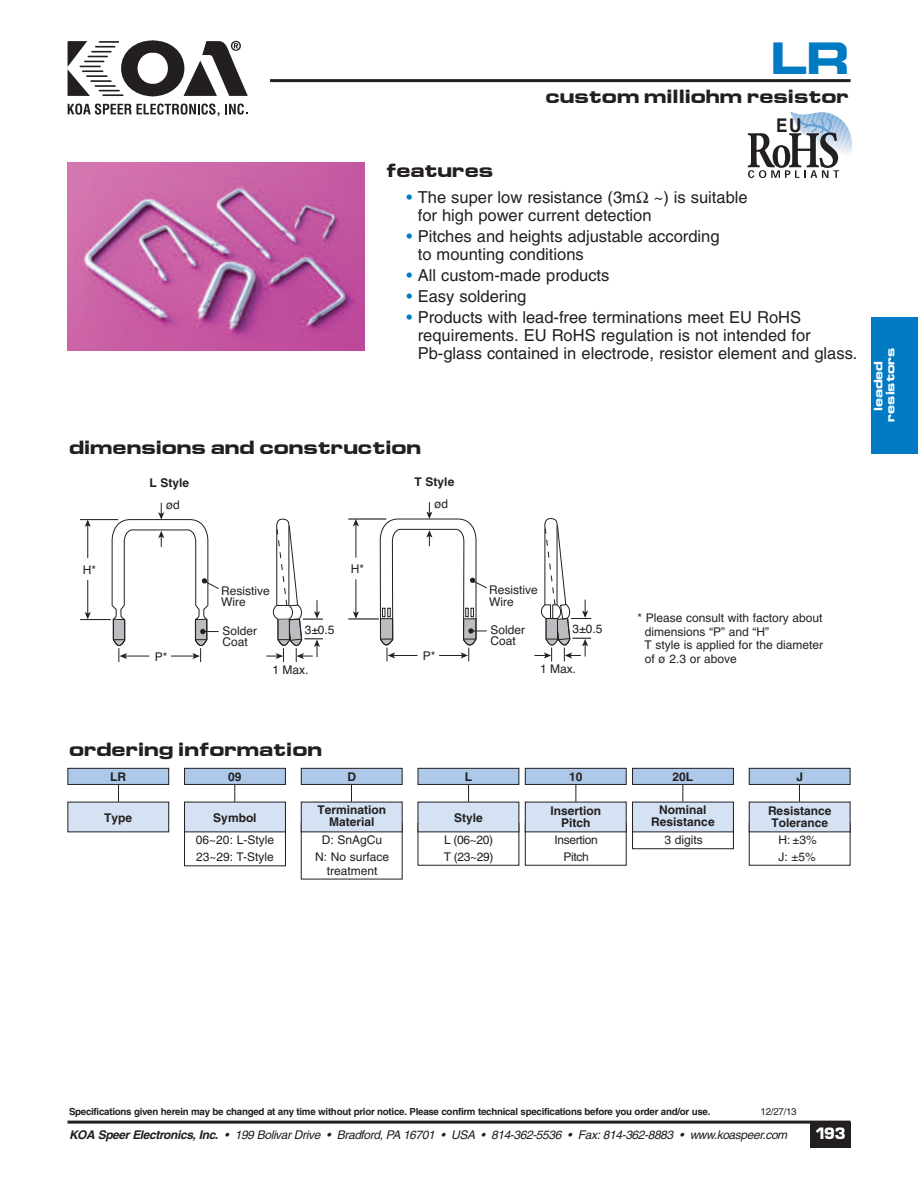
<style>
.page{position:relative;width:918px;height:1188px;background:#fff}
.page>*{position:absolute;margin:0;border:0;box-sizing:border-box;transform-origin:0 0}
.t1{font:700 39px "Euro Technic Ext";color:#007bc3}
.t2{font:700 18.9px "Helvetica";color:#231f20;scale:.9 1}
.t3{font:16.5px/18px "Helvetica";color:#231f20}
.t4{font:700 16.5px "Euro Technic Ext";color:#231f20}
.t5{font:700 14.25px "Euro Technic";color:#fff}
.t6{font:12px/11.2px "Helvetica";color:#231f20}
.t7{font:700 12px/12px "Helvetica";color:#231f20;text-align:center}
.t8{font:italic 12px "Helvetica";letter-spacing:-.035em;color:#231f20}
.t9{font:12px/16.8px "Helvetica";letter-spacing:-.03em;color:#231f20;text-align:center}
.t10{font:700 10.5px/12px "Euro Technic Ext";color:#fff;text-align:center}
.t11{font:700 9.75px "Helvetica";letter-spacing:-.03em;color:#231f20}
.t12{font:9.75px "Helvetica";color:#231f20}
.s1{color:#007bc3}
.s2{font-weight:700}
</style>
<div class="page">
<img style="left:68px;top:162px;width:296px;height:189px">
<hr style="left:270px;top:79px;width:581px;height:3px;background:#231f20">
<svg style="left:68px;top:104px;width:151px;height:12px"></svg>
<svg style="left:225px;top:104px;width:23px;height:11px"></svg>
<svg style="left:68px;top:40px;width:180px;height:56px"></svg>
<svg style="left:748px;top:111px;width:104px;height:67px"></svg>
<div style="left:749px;top:823px;width:102px;height:43px;border:1px solid #231f20"></div>
<div style="left:632px;top:823px;width:102px;height:26px;border:1px solid #231f20"></div>
<div style="left:184px;top:823px;width:102px;height:43px;border:1px solid #231f20"></div>
<div style="left:418px;top:823px;width:101px;height:43px;border:1px solid #231f20"></div>
<div style="left:68px;top:769px;width:100px;height:15px;background:#adc8e8"></div>
<div style="left:67px;top:768px;width:102px;height:17px;border:1px solid #231f20"></div>
<div style="left:68px;top:802px;width:100px;height:30px;background:#d4e2f3"></div>
<div style="left:185px;top:802px;width:100px;height:30px;background:#d4e2f3"></div>
<div style="left:633px;top:802px;width:100px;height:30px;background:#d4e2f3"></div>
<div style="left:750px;top:802px;width:100px;height:30px;background:#d4e2f3"></div>
<div style="left:302px;top:802px;width:100px;height:30px;background:#d4e2f3"></div>
<div style="left:418px;top:802px;width:101px;height:30px;background:#d4e2f3"></div>
<svg style="left:118px;top:785px;width:1px;height:17px"></svg>
<div style="left:185px;top:769px;width:100px;height:15px;background:#adc8e8"></div>
<div style="left:184px;top:768px;width:102px;height:17px;border:1px solid #231f20"></div>
<svg style="left:234px;top:785px;width:1px;height:17px"></svg>
<div style="left:418px;top:769px;width:101px;height:15px;background:#adc8e8"></div>
<div style="left:418px;top:768px;width:101px;height:17px;border:1px solid #231f20"></div>
<svg style="left:468px;top:785px;width:1px;height:17px"></svg>
<div style="left:525px;top:823px;width:102px;height:43px;border:1px solid #231f20"></div>
<div style="left:526px;top:802px;width:100px;height:30px;background:#d4e2f3"></div>
<div style="left:526px;top:769px;width:100px;height:15px;background:#adc8e8"></div>
<div style="left:525px;top:768px;width:102px;height:17px;border:1px solid #231f20"></div>
<svg style="left:576px;top:785px;width:1px;height:17px"></svg>
<div style="left:633px;top:769px;width:100px;height:15px;background:#adc8e8"></div>
<div style="left:632px;top:768px;width:102px;height:17px;border:1px solid #231f20"></div>
<svg style="left:682px;top:785px;width:1px;height:17px"></svg>
<div style="left:750px;top:769px;width:100px;height:15px;background:#adc8e8"></div>
<div style="left:749px;top:768px;width:102px;height:17px;border:1px solid #231f20"></div>
<svg style="left:799px;top:785px;width:1px;height:17px"></svg>
<div style="left:302px;top:769px;width:100px;height:15px;background:#adc8e8"></div>
<div style="left:301px;top:768px;width:102px;height:17px;border:1px solid #231f20"></div>
<svg style="left:351px;top:785px;width:1px;height:17px"></svg>
<hr style="left:80px;top:519px;width:38px;height:1px;background:#231f20">
<hr style="left:80px;top:619px;width:31px;height:1px;background:#231f20">
<hr style="left:87px;top:580px;width:1px;height:34px;background:#231f20">
<svg style="left:85px;top:612px;width:6px;height:7px"></svg>
<hr style="left:87px;top:525px;width:1px;height:33px;background:#231f20">
<svg style="left:85px;top:520px;width:6px;height:7px"></svg>
<svg style="left:111px;top:503px;width:108px;height:159px"></svg>
<svg style="left:266px;top:518px;width:57px;height:145px"></svg>
<hr style="left:348px;top:519px;width:38px;height:1px;background:#231f20">
<hr style="left:348px;top:619px;width:31px;height:1px;background:#231f20">
<hr style="left:356px;top:579px;width:1px;height:34px;background:#231f20">
<svg style="left:353px;top:611px;width:6px;height:8px"></svg>
<hr style="left:356px;top:524px;width:1px;height:34px;background:#231f20">
<svg style="left:353px;top:519px;width:6px;height:7px"></svg>
<svg style="left:380px;top:502px;width:107px;height:159px"></svg>
<svg style="left:534px;top:518px;width:57px;height:143px"></svg>
<hr style="left:68px;top:1121px;width:782px;height:3px;background:#231f20">
<div style="left:810px;top:1122px;width:40px;height:26px;background:#231f20"></div>
<div style="left:871px;top:318px;width:47px;height:136px;background:#007bc3"></div>
<h1 class="t1" style="left:772px;top:37px;width:79px">LR</h1>
<p class="t4" style="left:546px;top:87px;width:305px">custom milliohm resistor</p>
<p class="t2" style="left:776px;top:118px;width:29px">EU</p>
<p class="t4" style="left:386px;top:161px;width:108px">features</p>
<p class="t3" style="left:418px;top:189px;width:331px;text-indent:-11px"><span class="s1">•</span> The super low resistance (3m ~) is suitable for high power current detection</p>
<p class="t3" style="left:418px;top:229px;width:303px;text-indent:-11px"><span class="s1">•</span> Pitches and heights adjustable according to mounting conditions</p>
<p class="t3" style="left:407px;top:268px;width:204px"><span class="s1">•</span> All custom-made products</p>
<p class="t3" style="left:407px;top:289px;width:121px"><span class="s1">•</span> Easy soldering</p>
<p class="t3" style="left:418px;top:310px;width:441px;text-indent:-11px"><span class="s1">•</span> Products with lead-free terminations meet EU RoHS requirements. EU RoHS regulation is not intended for<br>Pb-glass contained in electrode, resistor element and glass.</p>
<p class="t4" style="left:69px;top:438px;width:354px">dimensions and construction</p>
<p class="t7" style="left:149px;top:478px;width:41px">L Style</p>
<p class="t7" style="left:415px;top:477px;width:41px">T Style</p>
<p class="t6" style="left:166px;top:500px;width:16px">ød</p>
<p class="t6" style="left:434px;top:499px;width:16px">ød</p>
<p class="t10" style="left:873px;top:422px;width:76px;rotate:-90deg">leaded resistors</p>
<p class="t6" style="left:83px;top:564px;width:15px">H*</p>
<p class="t6" style="left:155px;top:651px;width:14px">P*</p>
<p class="t6" style="left:221px;top:586px;width:50px">Resistive<br>Wire</p>
<p class="t6" style="left:222px;top:625px;width:36px">Solder<br>Coat</p>
<p class="t6" style="left:305px;top:624px;width:31px">3±0.5</p>
<p class="t6" style="left:272px;top:665px;width:38px">1 Max.</p>
<p class="t6" style="left:351px;top:564px;width:15px">H*</p>
<p class="t6" style="left:423px;top:651px;width:14px">P*</p>
<p class="t6" style="left:489px;top:585px;width:50px">Resistive<br>Wire</p>
<p class="t6" style="left:491px;top:625px;width:36px">Solder<br>Coat</p>
<p class="t6" style="left:572px;top:624px;width:31px">3±0.5</p>
<p class="t6" style="left:540px;top:664px;width:38px">1 Max.</p>
<p class="t6" style="left:645px;top:613px;width:180px;line-height:13.5px;text-indent:-7px">* Please consult with factory about dimensions “P” and “H”<br>T style is applied for the diameter of ø 2.3 or above</p>
<p class="t4" style="left:69px;top:741px;width:255px">ordering information</p>
<p class="t7" style="left:110px;top:772px;width:17px">LR</p>
<p class="t7" style="left:104px;top:812px;width:30px">Type</p>
<p class="t7" style="left:213px;top:812px;width:45px">Symbol</p>
<p class="t7" style="left:651px;top:805px;width:65px">Nominal<br>Resistance</p>
<p class="t7" style="left:768px;top:806px;width:65px;text-align:left">Resistance<br>Tolerance</p>
<p class="t7" style="left:228px;top:772px;width:15px">09</p>
<p class="t7" style="left:465px;top:772px;width:9px">L</p>
<p class="t7" style="left:347px;top:772px;width:10px">D</p>
<p class="t7" style="left:569px;top:772px;width:15px">10</p>
<p class="t7" style="left:673px;top:772px;width:22px">20L</p>
<p class="t7" style="left:796px;top:772px;width:8px">J</p>
<p class="t7" style="left:317px;top:805px;width:70px">Termination<br>Material</p>
<p class="t7" style="left:454px;top:812px;width:30px">Style</p>
<p class="t7" style="left:550px;top:806px;width:52px">Insertion<br>Pitch</p>
<p class="t6" style="left:196px;top:836px;width:80px">06~20: L-Style</p>
<p class="t6" style="left:664px;top:836px;width:40px">3 digits</p>
<p class="t6" style="left:196px;top:852px;width:79px">23~29: T-Style</p>
<p class="t6" style="left:315px;top:833px;width:76px;line-height:16.8px;text-align:center">D: SnAgCu<br>N: No surface</p>
<p class="t6" style="left:327px;top:866px;width:52px">treatment</p>
<p class="t6" style="left:444px;top:833px;width:51px;line-height:16.8px">L (06~20)<br>T (23~29)</p>
<p class="t9" style="left:554px;top:833px;width:45px">Insertion<br>Pitch</p>
<p class="t6" style="left:778px;top:833px;width:40px;line-height:16.8px">H: ±3%<br>J: ±5%</p>
<p class="t11" style="left:69px;top:1108px;width:643px">Specifications given herein may be changed at any time without prior notice. Please confirm technical specifications before you order and/or use.</p>
<p class="t12" style="left:761px;top:1108px;width:38px">12/27/13</p>
<p class="t8" style="left:69px;top:1131px;width:720px"><span class="s2">KOA Speer Electronics, Inc.</span> • 199 Bolivar Drive • Bradford, PA 16701 • USA • 814-362-5536 • Fax: 814-362-8883 • www.koaspeer.com</p>
<p class="t5" style="left:815px;top:1125px;width:32px">193</p>
</div>
